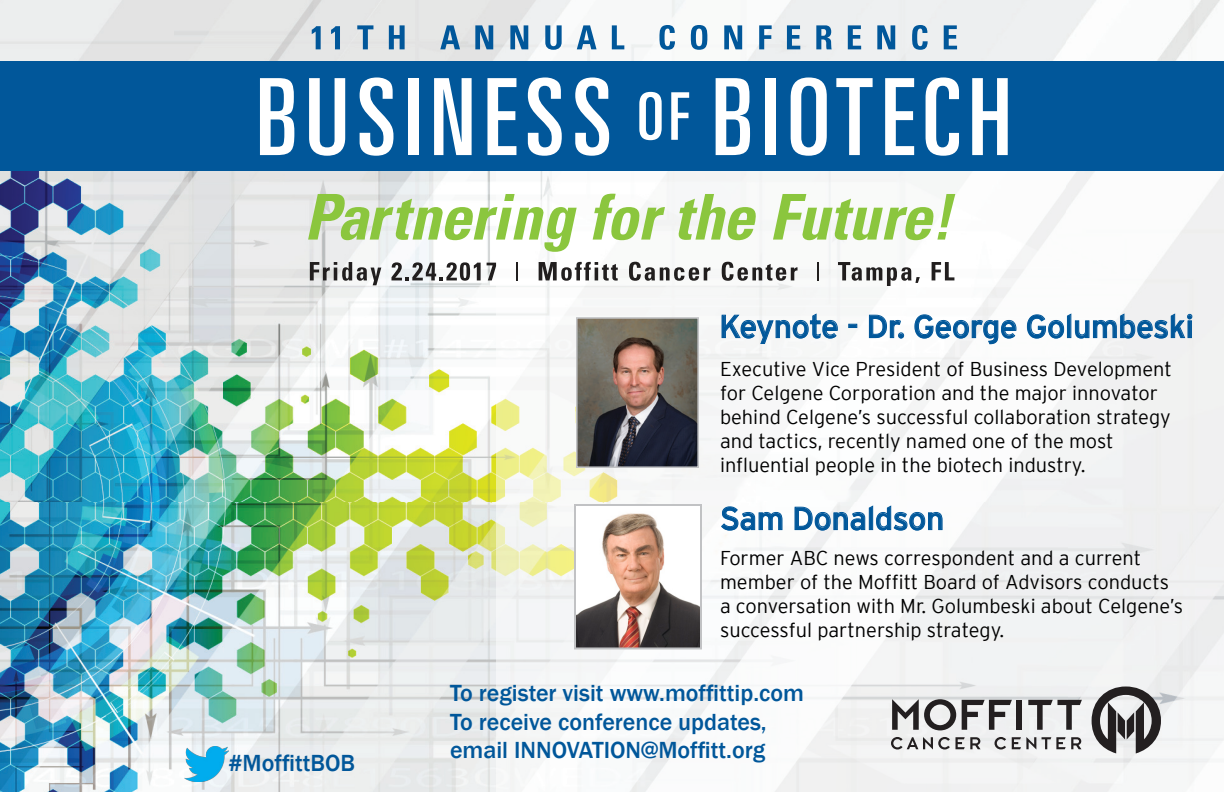
<style>
.page{position:relative;width:1224px;height:792px;background:#fff}
.page>*{position:absolute;margin:0;border:0;box-sizing:border-box;transform-origin:0 0}
.t1{font:32px "Interstate";letter-spacing:-.01em;color:#01579a}
.t2{font:500 24px/28.8px "Franklin Gothic";color:#01579a}
.t3{font:300 20px/24px "Interstate";color:#000}
</style>
<div class="page">
<img style="left:0;top:0;width:1220px;height:792px">
<div style="left:497px;top:144px;width:727px;height:648px;background:#f6f7f7"></div>
<svg style="left:721px;top:313px;width:117px;height:32px"></svg>
<svg style="left:848px;top:324px;width:9px;height:4px"></svg>
<svg style="left:869px;top:314px;width:36px;height:25px"></svg>
<svg style="left:914px;top:314px;width:103px;height:31px"></svg>
<svg style="left:1027px;top:313px;width:166px;height:26px"></svg>
<img style="left:184px;top:746px;width:45px;height:36px">
<img style="left:577px;top:513px;width:122px;height:133px">
<div style="left:574px;top:504px;width:128px;height:145px;border:2px solid #c1c2c4"></div>
<svg style="left:721px;top:506px;width:62px;height:25px"></svg>
<svg style="left:794px;top:505px;width:149px;height:26px"></svg>
<div style="left:0;top:61px;width:1224px;height:110px;background:#01579a"></div>
<svg style="left:260px;top:78px;width:34px;height:77px"></svg>
<svg style="left:309px;top:78px;width:36px;height:78px"></svg>
<svg style="left:360px;top:77px;width:33px;height:79px"></svg>
<div style="left:408px;top:78px;width:11px;height:77px;background:#fff"></div>
<svg style="left:434px;top:78px;width:38px;height:77px"></svg>
<svg style="left:487px;top:78px;width:29px;height:77px"></svg>
<svg style="left:528px;top:77px;width:34px;height:79px"></svg>
<svg style="left:575px;top:77px;width:34px;height:79px"></svg>
<svg style="left:639px;top:92px;width:23px;height:48px"></svg>
<svg style="left:671px;top:92px;width:18px;height:48px"></svg>
<svg style="left:716px;top:78px;width:34px;height:77px"></svg>
<div style="left:765px;top:78px;width:10px;height:77px;background:#fff"></div>
<svg style="left:791px;top:77px;width:36px;height:79px"></svg>
<svg style="left:836px;top:78px;width:37px;height:77px"></svg>
<svg style="left:885px;top:78px;width:29px;height:77px"></svg>
<svg style="left:926px;top:77px;width:33px;height:79px"></svg>
<svg style="left:972px;top:78px;width:36px;height:77px"></svg>
<svg style="left:312px;top:26px;width:9px;height:23px"></svg>
<svg style="left:331px;top:26px;width:9px;height:23px"></svg>
<svg style="left:357px;top:25px;width:16px;height:24px"></svg>
<svg style="left:389px;top:25px;width:16px;height:24px"></svg>
<svg style="left:440px;top:25px;width:20px;height:24px"></svg>
<svg style="left:475px;top:25px;width:18px;height:24px"></svg>
<svg style="left:510px;top:25px;width:18px;height:24px"></svg>
<svg style="left:545px;top:25px;width:17px;height:25px"></svg>
<svg style="left:577px;top:25px;width:20px;height:24px"></svg>
<svg style="left:612px;top:25px;width:12px;height:24px"></svg>
<svg style="left:659px;top:25px;width:16px;height:25px"></svg>
<svg style="left:691px;top:25px;width:16px;height:25px"></svg>
<svg style="left:724px;top:25px;width:18px;height:24px"></svg>
<svg style="left:759px;top:25px;width:13px;height:24px"></svg>
<svg style="left:787px;top:25px;width:13px;height:24px"></svg>
<svg style="left:816px;top:25px;width:16px;height:24px"></svg>
<svg style="left:848px;top:25px;width:13px;height:24px"></svg>
<svg style="left:877px;top:25px;width:18px;height:24px"></svg>
<svg style="left:912px;top:25px;width:16px;height:25px"></svg>
<svg style="left:944px;top:25px;width:13px;height:24px"></svg>
<svg style="left:308px;top:194px;width:269px;height:58px"></svg>
<svg style="left:593px;top:194px;width:72px;height:46px"></svg>
<svg style="left:678px;top:194px;width:78px;height:46px"></svg>
<svg style="left:773px;top:194px;width:182px;height:46px"></svg>
<svg style="left:310px;top:262px;width:71px;height:23px"></svg>
<svg style="left:391px;top:262px;width:90px;height:19px"></svg>
<svg style="left:487px;top:263px;width:9px;height:17px"></svg>
<svg style="left:516px;top:262px;width:2px;height:19px"></svg>
<svg style="left:539px;top:262px;width:79px;height:19px"></svg>
<svg style="left:629px;top:262px;width:81px;height:19px"></svg>
<svg style="left:722px;top:262px;width:76px;height:19px"></svg>
<svg style="left:817px;top:262px;width:1px;height:19px"></svg>
<svg style="left:838px;top:262px;width:82px;height:24px"></svg>
<svg style="left:932px;top:262px;width:22px;height:18px"></svg>
<img style="left:579px;top:320px;width:117px;height:145px">
<div style="left:576px;top:317px;width:123px;height:151px;border:2px solid #c1c2c4"></div>
<svg style="left:1092px;top:687px;width:69px;height:67px"></svg>
<svg style="left:962px;top:700px;width:50px;height:30px"></svg>
<div style="left:1017px;top:700px;width:5px;height:30px;background:#231f20"></div>
<svg style="left:892px;top:699px;width:64px;height:31px"></svg>
<svg style="left:1028px;top:700px;width:54px;height:30px"></svg>
<svg style="left:995px;top:737px;width:11px;height:13px"></svg>
<svg style="left:891px;top:737px;width:90px;height:13px"></svg>
<svg style="left:1012px;top:737px;width:24px;height:13px"></svg>
<svg style="left:1042px;top:737px;width:39px;height:12px"></svg>
<p class="t2" style="left:228px;top:749px;width:128px">#MoffittBOB</p>
<p class="t1" style="left:719px;top:308px;width:476px">Keynote - Dr. George Golumbeski</p>
<p class="t3" style="left:720px;top:357px;width:453px">Executive Vice President of Business Development for Celgene Corporation and the major innovator behind Celgene’s successful collaboration strategy and tactics, recently named one of the most influential people in the biotech industry.</p>
<p class="t1" style="left:720px;top:500px;width:226px">Sam Donaldson</p>
<p class="t3" style="left:720px;top:546px;width:465px">Former ABC news correspondent and a current member of the Moffitt Board of Advisors conducts a conversation with Mr. Golumbeski about Celgene’s successful partnership strategy.</p>
<p class="t2" style="left:450px;top:679px;width:355px">To register visit www.moffittip.com</p>
<p class="t2" style="left:450px;top:707px;width:318px">To receive conference updates, email INNOVATION@Moffitt.org</p>
</div>
